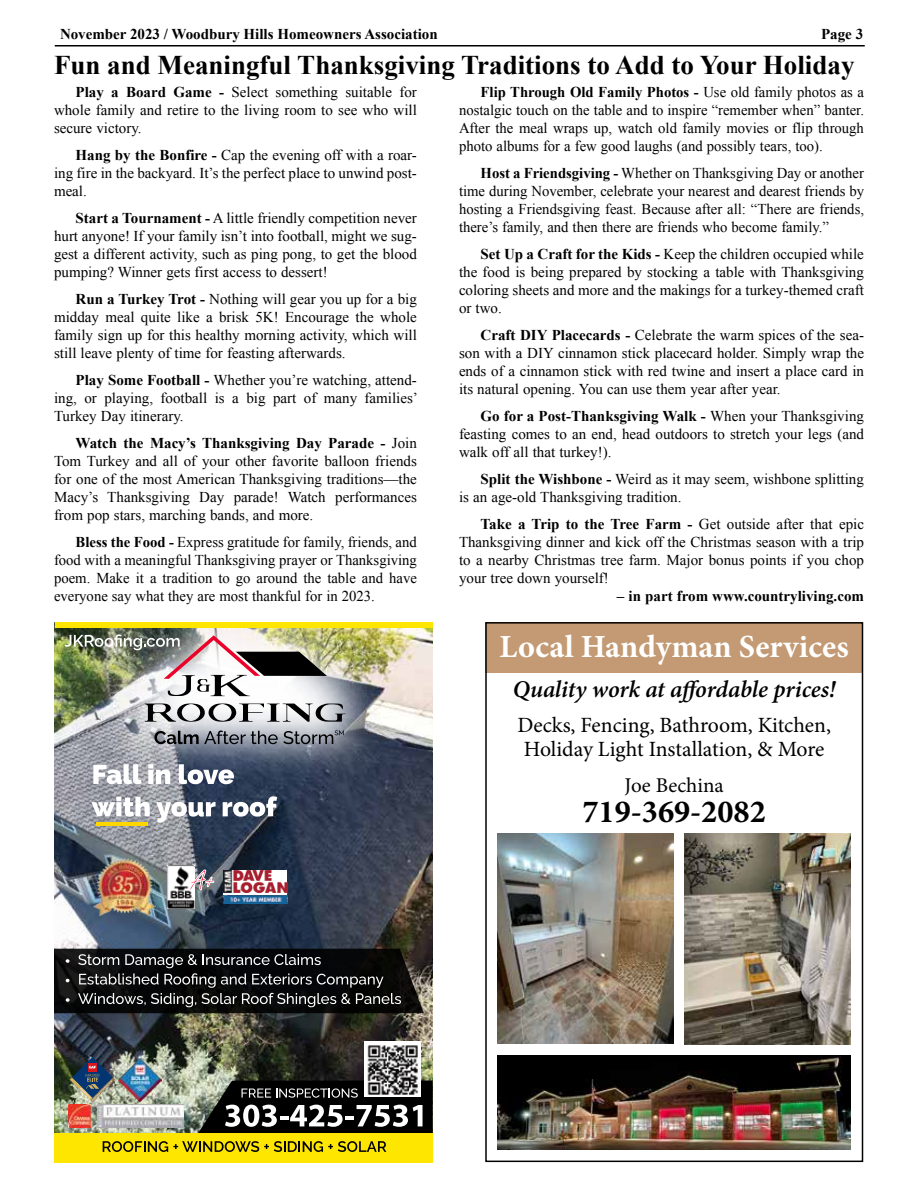
<style>
.page{position:relative;width:918px;height:1188px;background:#fff}
.page>*{position:absolute;margin:0;border:0;box-sizing:border-box;transform-origin:0 0}
.t1{font:700 32.25px "Minion Pro";letter-spacing:.005em;color:#fff}
.t2{font:700 32.25px "Minion Pro";color:#000}
.t3{font:700 27px "Times New Roman";color:#000}
.t4{font:italic 600 24px "Minion Pro";letter-spacing:-.005em;color:#000}
.t5{font:21.75px/24px "Minion Pro";letter-spacing:-.005em;color:#000;text-align:center}
.t6{font:21px "Minion Pro";color:#000}
.t7{font:15px/18px "Times New Roman";color:#000;text-align:justify}
.t8{font:700 15px "Times New Roman";color:#000}
.s1{font-weight:700}
</style>
<div class="page">
<hr style="left:55px;top:45px;width:810px;height:1px;background:#000">
<img style="left:55px;top:628px;width:378px;height:506px">
<img style="left:83px;top:628px;width:320px;height:168px">
<div style="left:55px;top:622px;width:378px;height:6px;background:#ffe600"></div>
<div style="left:55px;top:1134px;width:378px;height:28px;background:#ffe600"></div>
<img style="left:94px;top:858px;width:61px;height:58px">
<img style="left:167px;top:865px;width:27px;height:44px">
<svg style="left:189px;top:870px;width:25px;height:20px"></svg>
<img style="left:224px;top:870px;width:63px;height:34px">
<hr style="left:96px;top:822px;width:51px;height:4px;background:#ffd600">
<svg style="left:93px;top:764px;width:49px;height:20px"></svg>
<svg style="left:148px;top:764px;width:22px;height:20px"></svg>
<svg style="left:179px;top:764px;width:55px;height:20px"></svg>
<svg style="left:91px;top:797px;width:59px;height:20px"></svg>
<svg style="left:156px;top:802px;width:60px;height:21px"></svg>
<svg style="left:223px;top:796px;width:54px;height:21px"></svg>
<img style="left:65px;top:634px;width:262px;height:62px">
<svg style="left:145px;top:703px;width:201px;height:19px"></svg>
<svg style="left:154px;top:730px;width:190px;height:14px;background:#7a7e86"></svg>
<svg style="left:55px;top:949px;width:369px;height:64px;background:#262626"></svg>
<img style="left:70px;top:1057px;width:363px;height:95px">
<img style="left:365px;top:1042px;width:55px;height:55px">
<img style="left:119px;top:1059px;width:42px;height:42px">
<div style="left:485px;top:622px;width:378px;height:51px;background:#c39a73"></div>
<div style="left:485px;top:622px;width:378px;height:540px;border:2px solid #000"></div>
<img style="left:497px;top:1055px;width:354px;height:94px">
<img style="left:497px;top:833px;width:176px;height:211px">
<img style="left:684px;top:834px;width:167px;height:210px">
<p class="t8" style="left:60px;top:23px;width:379px">November 2023 / Woodbury Hills Homeowners Association</p>
<p class="t8" style="left:821px;top:23px;width:44px">Page 3</p>
<h2 class="t3" style="left:54px;top:47px;width:802px">Fun and Meaningful Thanksgiving Traditions to Add to Your Holiday</h2>
<p class="t7" style="left:54px;top:83px;width:364px;text-indent:22px"><span class="s1">Play a Board Game -</span> Select something suitable for whole family and retire to the living room to see who will secure victory.</p>
<p class="t7" style="left:54px;top:146px;width:364px;text-indent:22px"><span class="s1">Hang by the Bonfire -</span> Cap the evening off with a roar&shy;ing fire in the backyard. It’s the perfect place to unwind post&shy;meal.</p>
<p class="t7" style="left:54px;top:209px;width:364px;text-indent:22px"><span class="s1">Start a Tournament -</span> A little friendly competition never hurt anyone! If your family isn’t into football, might we sug&shy;gest a different activity, such as ping pong, to get the blood pumping? Winner gets first access to dessert!</p>
<p class="t7" style="left:54px;top:290px;width:364px;text-indent:22px"><span class="s1">Run a Turkey Trot -</span> Nothing will gear you up for a big midday meal quite like a brisk 5K! Encourage the whole family sign up for this healthy morning activity, which will still leave plenty of time for feasting afterwards.</p>
<p class="t7" style="left:54px;top:371px;width:365px;text-indent:22px"><span class="s1">Play Some Football -</span> Whether you’re watching, attend&shy;ing, or playing, football is a big part of many families’ Turkey Day itinerary.</p>
<p class="t7" style="left:54px;top:434px;width:364px;text-indent:22px"><span class="s1">Watch the Macy’s Thanksgiving Day Parade -</span> Join Tom Turkey and all of your other favorite balloon friends for one of the most American Thanksgiving traditions—the Macy’s Thanksgiving Day parade! Watch performances from pop stars, marching bands, and more.</p>
<p class="t7" style="left:54px;top:533px;width:364px;text-indent:22px"><span class="s1">Bless the Food -</span> Express gratitude for family, friends, and food with a meaningful Thanksgiving prayer or Thanksgiving poem. Make it a tradition to go around the table and have everyone say what they are most thankful for in 2023.</p>
<p class="t7" style="left:459px;top:83px;width:407px;text-indent:22px"><span class="s1">Flip Through Old Family Photos -</span> Use old family photos as a nostalgic touch on the table and to inspire “remember when” banter.<br>After the meal wraps up, watch old family movies or flip through photo albums for a few good laughs (and possibly tears, too).</p>
<p class="t7" style="left:459px;top:164px;width:407px;text-indent:22px"><span class="s1">Host a Friendsgiving -</span> Whether on Thanksgiving Day or another time during November, celebrate your nearest and dearest friends by hosting a Friendsgiving feast. Because after all: “There are friends, there’s family, and then there are friends who become family.”</p>
<p class="t7" style="left:459px;top:245px;width:407px;text-indent:22px"><span class="s1">Set Up a Craft for the Kids -</span> Keep the children occupied while the food is being prepared by stocking a table with Thanksgiving coloring sheets and more and the makings for a turkey-themed craft or two.</p>
<p class="t7" style="left:459px;top:326px;width:407px;text-indent:22px"><span class="s1">Craft DIY Placecards -</span> Celebrate the warm spices of the sea&shy;son with a DIY cinnamon stick placecard holder. Simply wrap the ends of a cinnamon stick with red twine and insert a place card in its natural opening. You can use them year after year.</p>
<p class="t7" style="left:459px;top:407px;width:407px;text-indent:22px"><span class="s1">Go for a Post-Thanksgiving Walk -</span> When your Thanksgiving feasting comes to an end, head outdoors to stretch your legs (and walk off all that turkey!).</p>
<p class="t7" style="left:459px;top:470px;width:406px;text-indent:22px"><span class="s1">Split the Wishbone -</span> Weird as it may seem, wishbone splitting is an age-old Thanksgiving tradition.</p>
<p class="t7" style="left:459px;top:515px;width:407px;text-indent:22px"><span class="s1">Take a Trip to the Tree Farm -</span> Get outside after that epic Thanksgiving dinner and kick off the Christmas season with a trip to a nearby Christmas tree farm. Major bonus points if you chop your tree down yourself!</p>
<p class="t8" style="left:617px;top:586px;width:249px">– in part from www.countryliving.com</p>
<h1 class="t1" style="left:500px;top:624px;width:351px">Local Handyman Services</h1>
<h3 class="t4" style="left:513px;top:673px;width:324px">Quality work at affordable prices!</h3>
<h3 class="t5" style="left:517px;top:713px;width:315px">Decks, Fencing, Bathroom, Kitchen,<br>Holiday Light Installation, &amp; More</h3>
<h3 class="t6" style="left:625px;top:771px;width:101px">Joe Bechina</h3>
<h1 class="t2" style="left:583px;top:789px;width:185px">719-369-2082</h1>
</div>
